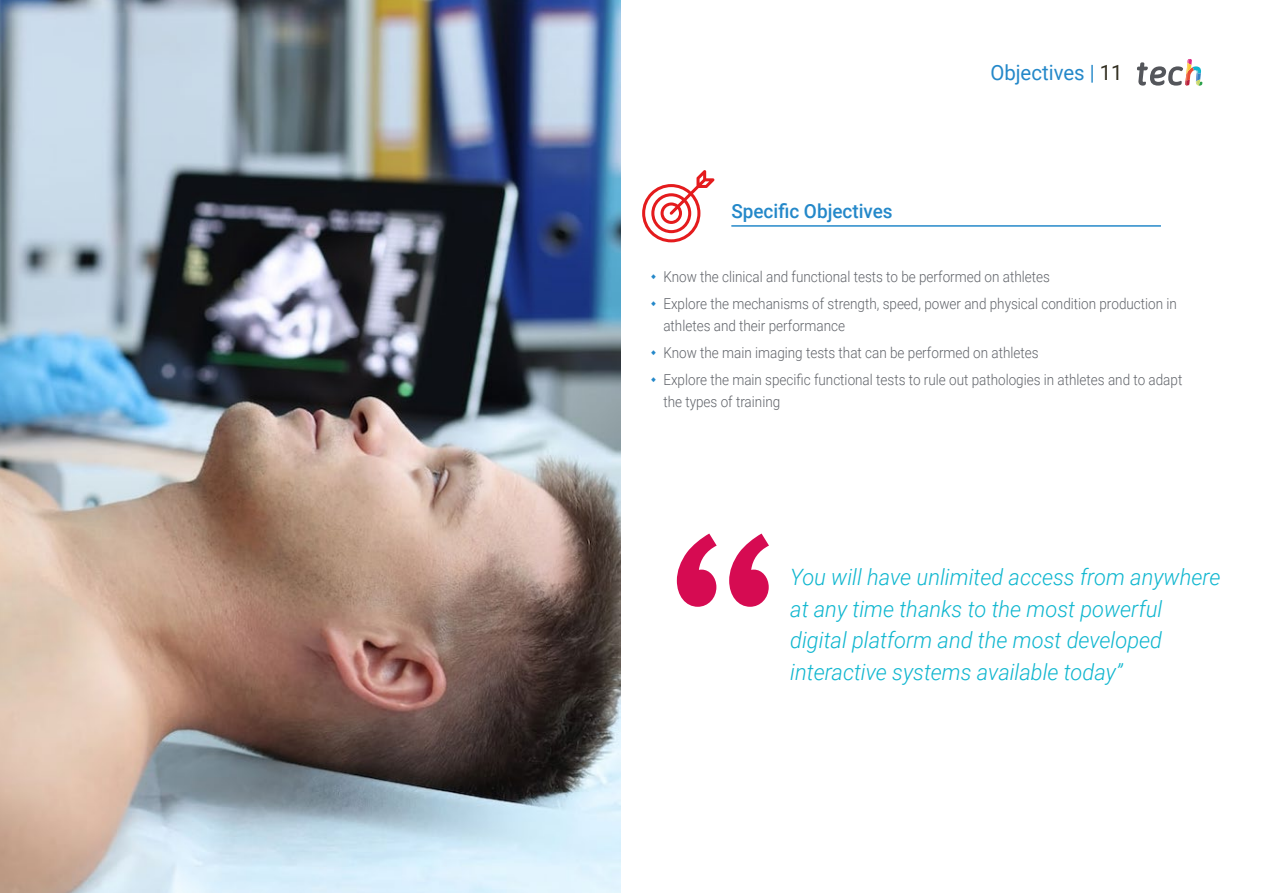
<style>
.page{position:relative;width:1263px;height:893px;background:#fff}
.page>*{position:absolute;margin:0;border:0;box-sizing:border-box;transform-origin:0 0}
.t1{font:italic 300 22.5px/31.5px "Roboto";color:#0fb6cf}
.t2{font:21px "Roboto";color:#2488c9}
.t3{font:500 19.5px "Roboto";color:#2488c9}
.t4{font:300 15px/26.7px "Roboto";color:#61646a;scale:.9 1}
.s1{color:#312e20}
</style>
<div class="page">
<svg style="left:642px;top:170px;width:72px;height:72px"></svg>
<hr style="left:731px;top:226px;width:430px;height:1px;background:#2488c9">
<img style="left:0;top:0;width:621px;height:893px">
<svg style="left:1137px;top:59px;width:65px;height:27px"></svg>
<svg style="left:677px;top:534px;width:92px;height:73px"></svg>
<h3 class="t3" style="left:731px;top:197px;width:163px">Specific Objectives</h3>
<h2 class="t2" style="left:990px;top:57px;width:134px">Objectives | <span class="s1">11</span></h2>
<p class="t4" style="left:663px;top:263px;width:572px">Know the clinical and functional tests to be performed on athletes<br>Explore the mechanisms of strength, speed, power and physical condition production in</p>
<p class="t4" style="left:663px;top:312px;width:578px">athletes and their performance<br>Know the main imaging tests that can be performed on athletes<br>Explore the main specific functional tests to rule out pathologies in athletes and to adapt</p>
<p class="t4" style="left:663px;top:388px;width:131px">the types of training</p>
<h1 class="t1" style="left:790px;top:561px;width:432px">You will have unlimited access from anywhere at any time thanks to the most powerful digital platform and the most developed interactive systems available today”</h1>
</div>
